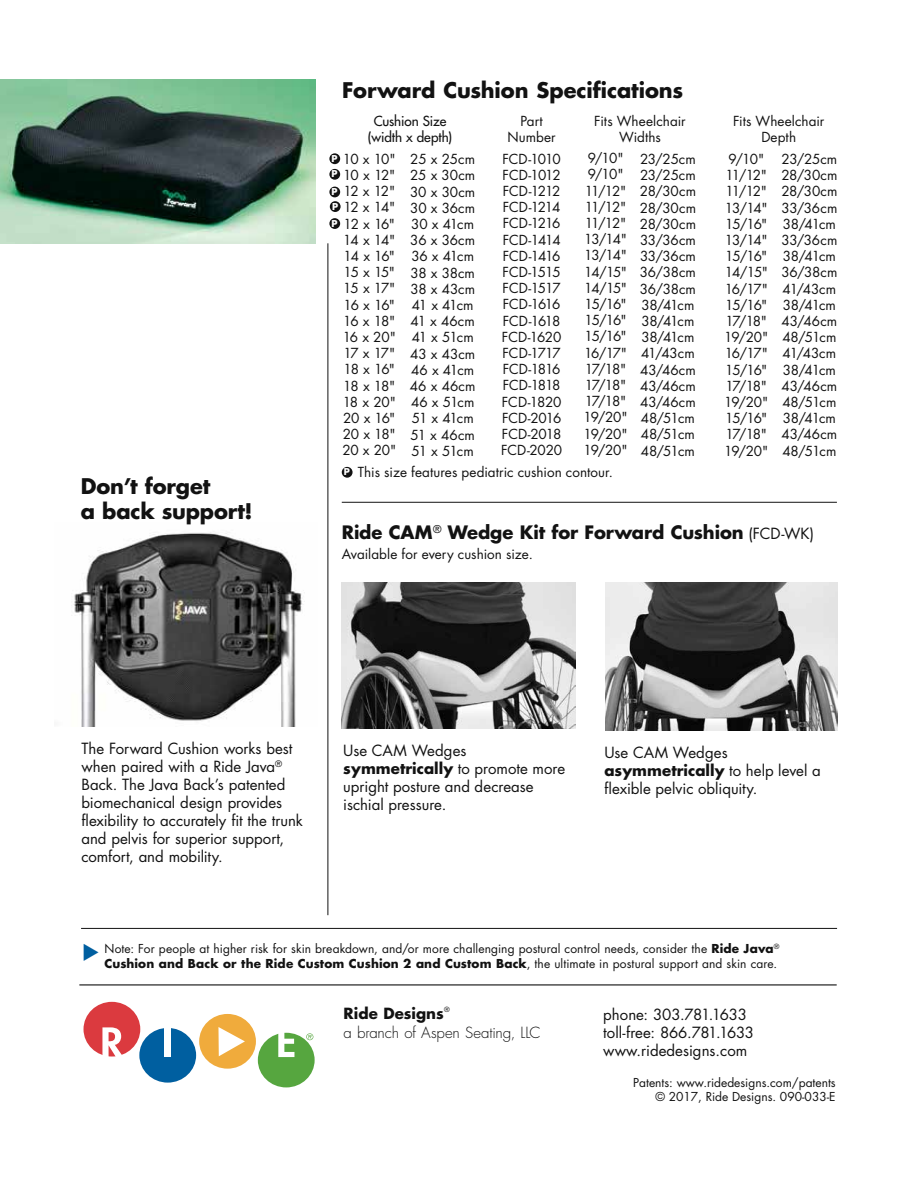
<style>
.page{position:relative;width:918px;height:1188px;background:#fff}
.page>*{position:absolute;margin:0;border:0;box-sizing:border-box;transform-origin:0 0}
.t1{font:700 21px/25.2px "Futura";letter-spacing:-.01em;color:#121212}
.t2{font:700 18px "Futura";color:#121212}
.t3{font:15px/18px "Futura";color:#121212}
.t4{font:300 15px "Futura";letter-spacing:-.005em;color:#121212}
.t5{font:700 15px "Futura";color:#121212}
.t6{font:13.5px/16.2px "Futura";letter-spacing:-.02em;color:#121212;text-align:justify}
.t7{font:13.5px/16.2px "Futura";letter-spacing:-.08em;color:#121212;text-align:center}
.t8{font:13.5px/16.2px "Futura";letter-spacing:-.05em;color:#121212}
.t9{font:13.5px/16.2px "Futura";letter-spacing:.005em;color:#121212;text-align:center}
.t10{font:13.5px "Futura";color:#121212}
.t11{font:13.5px/16.2px "Futura";letter-spacing:-.005em;color:#121212;text-align:center}
.t12{font:12px/14.4px "Futura";color:#121212}
.t13{font:700 9.15px/15.6px "Futura";color:#fff}
.t14{font:7.05px "Futura";color:#121212}
.s1{font-weight:400;font-size:15px}
.s2{font-weight:700}
</style>
<div class="page">
<hr style="left:79px;top:984px;width:758px;height:1px;background:#121212">
<img style="left:0;top:80px;width:315px;height:163px">
<hr style="left:328px;top:243px;width:1px;height:672px;background:#121212">
<hr style="left:342px;top:502px;width:495px;height:1px;background:#121212">
<img style="left:606px;top:582px;width:232px;height:148px">
<img style="left:342px;top:582px;width:233px;height:146px">
<hr style="left:81px;top:928px;width:756px;height:1px;background:#121212">
<div style="left:139px;top:1028px;width:57px;height:55px;background:#005fa0;border-radius:50%"></div>
<div style="left:164px;top:1027px;width:7px;height:30px;background:#fff"></div>
<div style="left:199px;top:1014px;width:57px;height:55px;background:#f0ab3c;border-radius:50%"></div>
<div style="left:258px;top:1033px;width:57px;height:54px;background:#56a63f;border-radius:50%"></div>
<svg style="left:278px;top:1032px;width:16px;height:25px"></svg>
<div style="left:84px;top:1002px;width:56px;height:55px;background:#db3a3f;border-radius:50%"></div>
<svg style="left:102px;top:1027px;width:22px;height:30px"></svg>
<svg style="left:218px;top:1027px;width:27px;height:29px"></svg>
<svg style="left:306px;top:1033px;width:7px;height:7px"></svg>
<div style="left:329px;top:153px;width:11px;height:11px;background:#121212;border-radius:50%"></div>
<div style="left:329px;top:169px;width:11px;height:11px;background:#121212;border-radius:50%"></div>
<div style="left:329px;top:187px;width:11px;height:10px;background:#121212;border-radius:50%"></div>
<div style="left:330px;top:201px;width:11px;height:11px;background:#121212;border-radius:50%"></div>
<div style="left:329px;top:218px;width:11px;height:11px;background:#121212;border-radius:50%"></div>
<img style="left:73px;top:532px;width:232px;height:194px">
<div style="left:342px;top:467px;width:11px;height:11px;background:#121212;border-radius:50%"></div>
<h1 class="t1" style="left:81px;top:473px;width:173px">Don’t forget<br>a back support!</h1>
<h1 class="t1" style="left:342px;top:77px;width:342px">Forward Cushion Specifications</h1>
<p class="t11" style="left:368px;top:113px;width:86px">Cushion Size (width x depth)</p>
<p class="t9" style="left:508px;top:112px;width:50px">Part<br>Number</p>
<p class="t8" style="left:501px;top:150px;width:63px">FCD-1010<br>FCD-1012<br>FCD-1212<br>FCD-1214<br>FCD-1216<br>FCD-1414<br>FCD-1416<br>FCD-1515<br>FCD-1517<br>FCD-1616<br>FCD-1618<br>FCD-1620<br>FCD-1717<br>FCD-1816<br>FCD-1818<br>FCD-1820<br>FCD-2016<br>FCD-2018<br>FCD-2020</p>
<p class="t9" style="left:594px;top:112px;width:93px">Fits Wheelchair<br>Widths</p>
<p class="t9" style="left:733px;top:112px;width:93px">Fits Wheelchair<br>Depth</p>
<p class="t6" style="left:342px;top:151px;width:55px">10 x 10" 10 x 12" 12 x 12" 12 x 14" 12 x 16" 14 x 14" 14 x 16" 15 x 15" 15 x 17" 16 x 16" 16 x 18" 16 x 20" 17 x 17" 18 x 16" 18 x 18" 18 x 20" 20 x 16" 20 x 18" 20 x 20"</p>
<p class="t6" style="left:410px;top:151px;width:67px;text-align:left">25 x 25cm<br>25 x 30cm<br>30 x 30cm<br>30 x 36cm<br>30 x 41cm<br>36 x 36cm<br>36 x 41cm<br>38 x 38cm<br>38 x 43cm<br>41 x 41cm<br>41 x 46cm<br>41 x 51cm<br>43 x 43cm<br>46 x 41cm<br>46 x 46cm<br>46 x 51cm<br>51 x 41cm<br>51 x 46cm<br>51 x 51cm</p>
<p class="t7" style="left:584px;top:150px;width:46px">9/10"<br>9/10"<br>11/12"<br>11/12"<br>11/12"<br>13/14"<br>13/14"<br>14/15"<br>14/15"<br>15/16"<br>15/16"<br>15/16"<br>16/17"<br>17/18"<br>17/18"<br>17/18"<br>19/20"<br>19/20"<br>19/20"</p>
<p class="t6" style="left:640px;top:151px;width:58px">23/25cm 23/25cm 28/30cm 28/30cm 28/30cm 33/36cm 33/36cm 36/38cm 36/38cm 38/41cm 38/41cm 38/41cm 41/43cm 43/46cm 43/46cm 43/46cm 48/51cm 48/51cm 48/51cm</p>
<p class="t7" style="left:724px;top:151px;width:46px">9/10"<br>11/12"<br>11/12"<br>13/14"<br>15/16"<br>13/14"<br>15/16"<br>14/15"<br>16/17"<br>15/16"<br>17/18"<br>19/20"<br>16/17"<br>15/16"<br>17/18"<br>19/20"<br>15/16"<br>17/18"<br>19/20"</p>
<p class="t6" style="left:781px;top:151px;width:58px">23/25cm 28/30cm 28/30cm 33/36cm 38/41cm 33/36cm 38/41cm 36/38cm 41/43cm 38/41cm 43/46cm 48/51cm 41/43cm 38/41cm 43/46cm 48/51cm 38/41cm 43/46cm 48/51cm</p>
<p class="t13" style="left:332px;top:150px;width:8px">P<br>P</p>
<p class="t13" style="left:332px;top:184px;width:8px;line-height:14.5px">P<br>P</p>
<p class="t13" style="left:332px;top:215px;width:8px">P</p>
<p class="t13" style="left:344px;top:464px;width:8px">P</p>
<p class="t9" style="left:358px;top:464px;width:257px">This size features pediatric cushion contour.</p>
<h2 class="t2" style="left:342px;top:520px;width:474px">Ride CAM<sup>®</sup> Wedge Kit for Forward Cushion <span class="s1">(FCD-WK)</span></h2>
<p class="t10" style="left:342px;top:545px;width:193px">Available for every cushion size.</p>
<p class="t3" style="left:81px;top:739px;width:223px">The Forward Cushion works best when paired with a Ride Java<sup>®<br></sup>Back. The Java Back’s patented biomechanical design provides flexibility to accurately fit the trunk and pelvis for superior support, comfort, and mobility.</p>
<p class="t3" style="left:343px;top:742px;width:223px">Use CAM Wedges <span class="s2">symmetrically</span> to promote more upright posture and decrease ischial pressure.</p>
<p class="t3" style="left:604px;top:743px;width:218px">Use CAM Wedges <span class="s2">asymmetrically</span> to help level a flexible pelvic obliquity.</p>
<p class="t12" style="left:105px;top:941px;width:676px">Note: For people at higher risk for skin breakdown, and/or more challenging postural control needs, consider the <span class="s2">Ride Java</span><sup>®<br></sup><span class="s2">Cushion and Back or the Ride Custom Cushion 2 and Custom Back</span>, the ultimate in postural support and skin care.</p>
<p class="t5" style="left:344px;top:1003px;width:102px">Ride Designs</p>
<p class="t14" style="left:444px;top:1005px;width:7px">®</p>
<p class="t4" style="left:344px;top:1022px;width:199px">a branch of Aspen Seating, LLC</p>
<p class="t3" style="left:603px;top:1005px;width:152px">phone: 303.781.1633 toll-free: 866.781.1633 www.ridedesigns.com</p>
<p class="t12" style="left:633px;top:1075px;width:204px;text-align:right">Patents: www.ridedesigns.com/patents © 2017, Ride Designs. 090-033-E</p>
</div>
